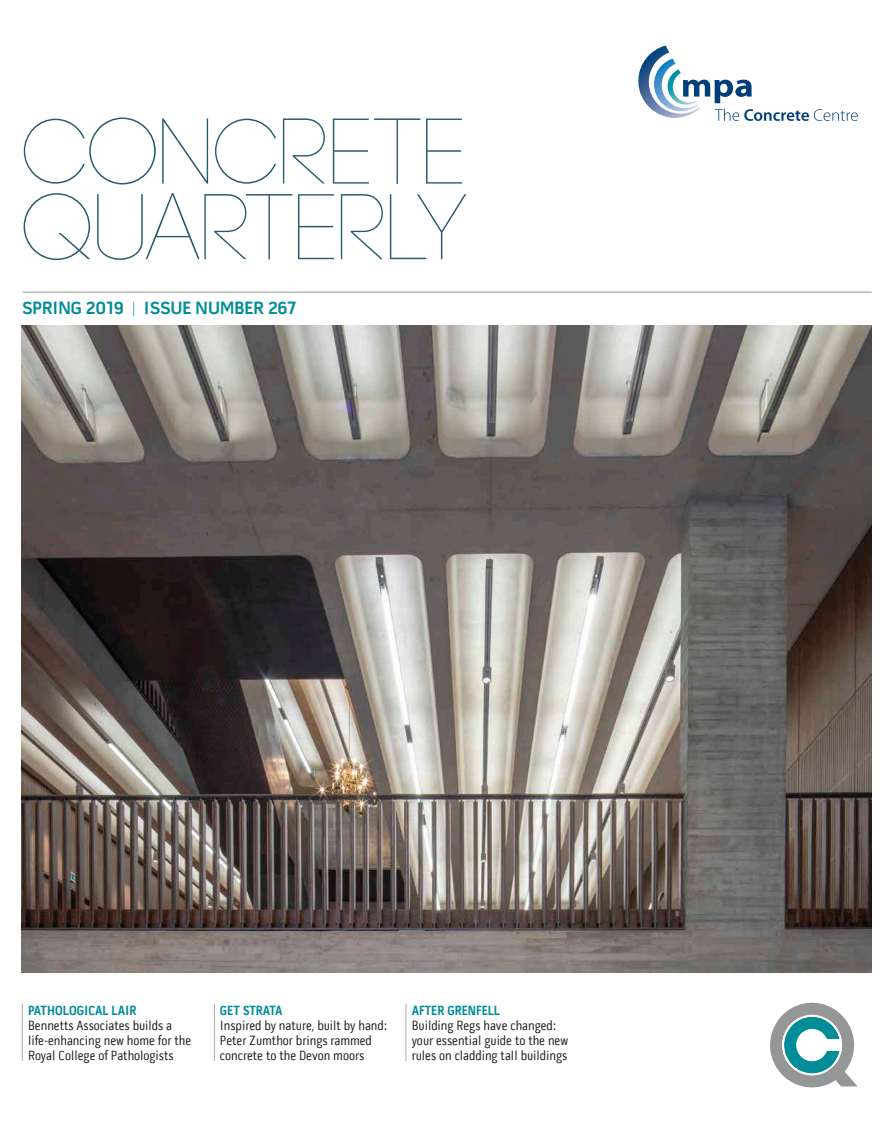
<style>
.page{position:relative;width:893px;height:1127px;background:#fff}
.page>*{position:absolute;margin:0;border:0;box-sizing:border-box;transform-origin:0 0}
.t1{font:300 93px/75.6px "Code";color:#285b6f}
.t2{font:700 18px "Pill Gothic 600 mg";color:#008c99}
.t3{font:13.5px/15px "Pill Gothic 300 mg";color:#231f20}
.s1{font-weight:100}
.s2{font-weight:700;color:#008c99}
</style>
<div class="page">
<svg style="left:638px;top:46px;width:220px;height:75px"></svg>
<hr style="left:406px;top:1003px;width:1px;height:58px;background:#a7a9ac">
<hr style="left:214px;top:1003px;width:1px;height:58px;background:#a7a9ac">
<hr style="left:22px;top:1003px;width:1px;height:58px;background:#a7a9ac">
<hr style="left:23px;top:292px;width:849px;height:1px;background:#949698">
<img style="left:21px;top:325px;width:851px;height:647px">
<svg style="left:770px;top:1003px;width:88px;height:84px"></svg>
<h1 class="t1" style="left:21px;top:116px;width:447px">CONCRETE<br>QUARTERLY</h1>
<h2 class="t2" style="left:22px;top:297px;width:276px">SPRING 2019 <span class="s1">|</span> ISSUE NUMBER 267</h2>
<p class="t3" style="left:28px;top:1003px;width:165px"><span class="s2">PATHOLOGICAL LAIR<br></span>Bennetts Associates builds a life-enhancing new home for the<br>Royal College of Pathologists</p>
<p class="t3" style="left:220px;top:1003px;width:169px"><span class="s2">GET STRATA<br></span>Inspired by nature, built by hand:<br>Peter Zumthor brings rammed concrete to the Devon moors</p>
<p class="t3" style="left:412px;top:1003px;width:158px"><span class="s2">AFTER GRENFELL<br></span>Building Regs have changed: your essential guide to the new rules on cladding tall buildings</p>
</div>
